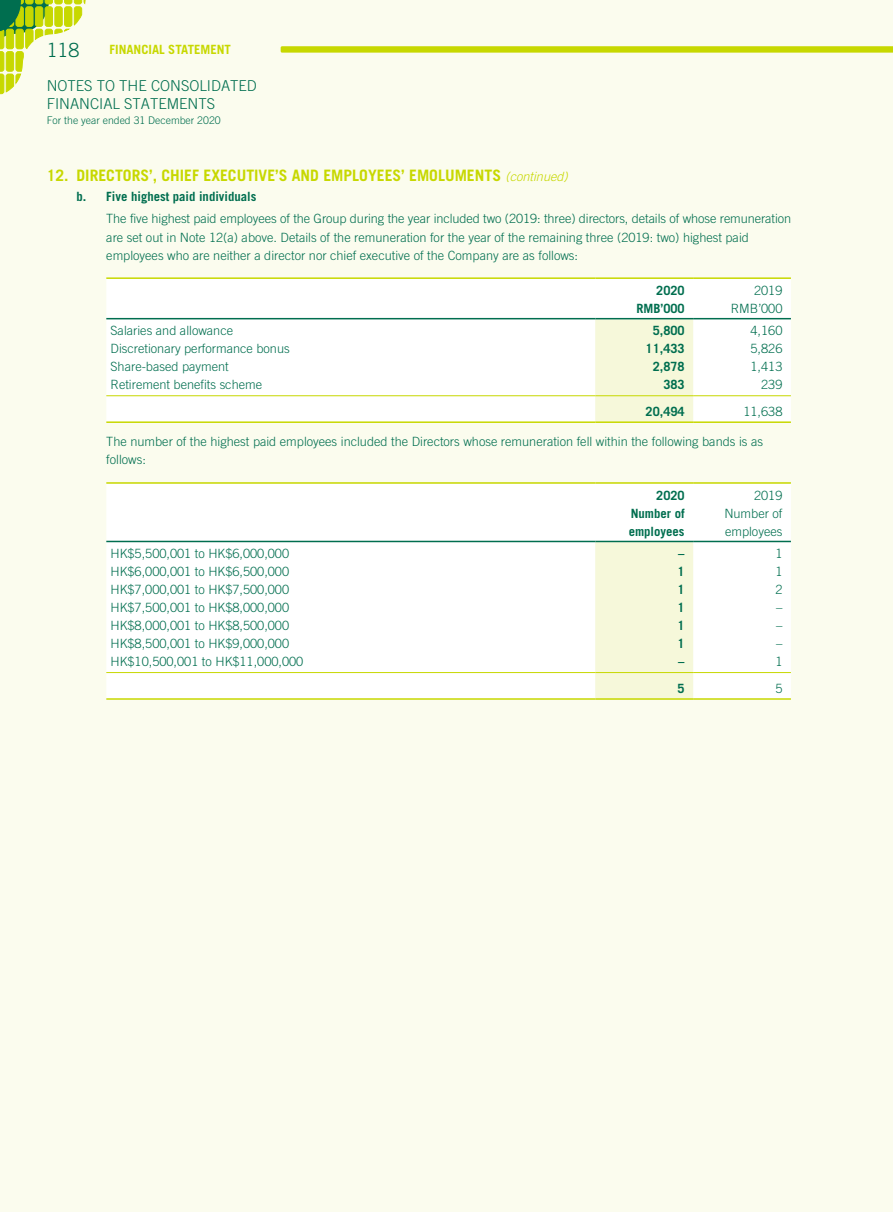
<style>
.page{position:relative;width:893px;height:1212px;background:#fbfcee}
.page>*{position:absolute;margin:0;border:0;box-sizing:border-box;transform-origin:0 0}
.t1{font:300 19.5px "Trade Gothic LT Std";color:#006e4f}
.t2{font:700 15.75px "Trade Gothic LT Std";color:#c7d800}
.t3{font:300 15px/18px "Trade Gothic LT Std";color:#006e4f}
.t4{font:300 12.75px/18px "Trade Gothic LT Std";color:#006e4f}
.t5{font:700 12.75px "Trade Gothic LT Std";color:#006e4f}
.t6{font:700 12.75px "Trade Gothic LT Std";color:#c7d800}
.t7{font:300 10.5px "Trade Gothic LT Std";color:#006e4f}
.s1{font-weight:300;font-style:italic;font-size:12.75px}
</style>
<div class="page">
<svg style="left:281px;top:46px;width:612px;height:7px;background:#cbdb14"></svg>
<svg style="left:0;top:0;width:86px;height:95px"></svg>
<div style="left:106px;top:279px;width:685px;height:142px;background:#fff"></div>
<div style="left:595px;top:319px;width:98px;height:102px;background:#f6f8da"></div>
<hr style="left:106px;top:277px;width:489px;height:2px;background:#c7d800">
<hr style="left:595px;top:277px;width:98px;height:2px;background:#c7d800">
<hr style="left:693px;top:277px;width:98px;height:2px;background:#c7d800">
<hr style="left:106px;top:318px;width:489px;height:1px;background:#006e4f">
<hr style="left:595px;top:318px;width:98px;height:1px;background:#006e4f">
<hr style="left:693px;top:318px;width:98px;height:1px;background:#006e4f">
<hr style="left:106px;top:395px;width:489px;height:1px;background:#c7d800">
<hr style="left:595px;top:395px;width:98px;height:1px;background:#c7d800">
<hr style="left:693px;top:395px;width:98px;height:1px;background:#c7d800">
<hr style="left:106px;top:421px;width:489px;height:2px;background:#c7d800">
<hr style="left:595px;top:421px;width:98px;height:2px;background:#c7d800">
<hr style="left:693px;top:421px;width:98px;height:2px;background:#c7d800">
<div style="left:106px;top:484px;width:685px;height:214px;background:#fff"></div>
<div style="left:595px;top:542px;width:98px;height:156px;background:#f6f8da"></div>
<hr style="left:106px;top:482px;width:489px;height:2px;background:#c7d800">
<hr style="left:595px;top:482px;width:98px;height:2px;background:#c7d800">
<hr style="left:693px;top:482px;width:98px;height:2px;background:#c7d800">
<hr style="left:106px;top:541px;width:489px;height:1px;background:#006e4f">
<hr style="left:595px;top:541px;width:98px;height:1px;background:#006e4f">
<hr style="left:693px;top:541px;width:98px;height:1px;background:#006e4f">
<hr style="left:106px;top:672px;width:489px;height:1px;background:#c7d800">
<hr style="left:595px;top:672px;width:98px;height:1px;background:#c7d800">
<hr style="left:693px;top:672px;width:98px;height:1px;background:#c7d800">
<hr style="left:106px;top:698px;width:489px;height:2px;background:#c7d800">
<hr style="left:595px;top:698px;width:98px;height:2px;background:#c7d800">
<hr style="left:693px;top:698px;width:98px;height:2px;background:#c7d800">
<h1 class="t1" style="left:47px;top:38px;width:34px">118</h1>
<p class="t6" style="left:109px;top:42px;width:123px">FINANCIAL STATEMENT</p>
<p class="t3" style="left:47px;top:77px;width:212px">NOTES TO THE CONSOLIDATED<br>FINANCIAL STATEMENTS</p>
<p class="t7" style="left:47px;top:114px;width:175px">For the year ended 31 December 2020</p>
<p class="t2" style="left:47px;top:166px;width:522px">12. DIRECTORS’, CHIEF EXECUTIVE’S AND EMPLOYEES’ EMOLUMENTS <span class="s1">(continued)</span></p>
<p class="t5" style="left:77px;top:189px;width:181px">b. Five highest paid individuals</p>
<p class="t4" style="left:106px;top:210px;width:686px">The five highest paid employees of the Group during the year included two (2019: three) directors, details of whose remuneration are set out in Note 12(a) above. Details of the remuneration for the year of the remaining three (2019: two) highest paid employees who are neither a director nor chief executive of the Company are as follows:</p>
<p class="t5" style="left:656px;top:282px;width:30px">2020</p>
<p class="t4" style="left:754px;top:281px;width:30px">2019</p>
<p class="t5" style="left:636px;top:300px;width:50px">RMB’000</p>
<p class="t4" style="left:731px;top:299px;width:53px">RMB’000</p>
<p class="t4" style="left:111px;top:322px;width:124px">Salaries and allowance</p>
<p class="t5" style="left:653px;top:323px;width:33px">5,800</p>
<p class="t4" style="left:750px;top:322px;width:33px">4,160</p>
<p class="t4" style="left:111px;top:340px;width:181px">Discretionary performance bonus</p>
<p class="t5" style="left:646px;top:341px;width:40px">11,433</p>
<p class="t4" style="left:750px;top:340px;width:33px">5,826</p>
<p class="t4" style="left:111px;top:358px;width:120px">Share-based payment</p>
<p class="t5" style="left:653px;top:359px;width:33px">2,878</p>
<p class="t4" style="left:750px;top:358px;width:33px">1,413</p>
<p class="t4" style="left:111px;top:376px;width:153px">Retirement benefits scheme</p>
<p class="t5" style="left:663px;top:377px;width:23px">383</p>
<p class="t4" style="left:761px;top:376px;width:23px">239</p>
<p class="t5" style="left:646px;top:404px;width:40px">20,494</p>
<p class="t4" style="left:743px;top:403px;width:40px">11,638</p>
<p class="t4" style="left:106px;top:433px;width:658px">The number of the highest paid employees included the Directors whose remuneration fell within the following bands is as follows:</p>
<p class="t5" style="left:656px;top:487px;width:30px">2020</p>
<p class="t4" style="left:754px;top:486px;width:30px">2019</p>
<p class="t5" style="left:631px;top:505px;width:55px">Number of</p>
<p class="t4" style="left:724px;top:504px;width:60px">Number of</p>
<p class="t5" style="left:629px;top:523px;width:57px">employees</p>
<p class="t4" style="left:725px;top:522px;width:59px">employees</p>
<p class="t4" style="left:111px;top:544px;width:180px">HK$5,500,001 to HK$6,000,000</p>
<p class="t5" style="left:678px;top:546px;width:8px">–</p>
<p class="t4" style="left:775px;top:544px;width:9px">1</p>
<p class="t4" style="left:111px;top:562px;width:180px">HK$6,000,001 to HK$6,500,000</p>
<p class="t5" style="left:677px;top:564px;width:9px">1</p>
<p class="t4" style="left:775px;top:562px;width:9px">1</p>
<p class="t4" style="left:111px;top:580px;width:180px">HK$7,000,001 to HK$7,500,000</p>
<p class="t5" style="left:677px;top:582px;width:9px">1</p>
<p class="t4" style="left:775px;top:580px;width:9px">2</p>
<p class="t4" style="left:111px;top:598px;width:180px">HK$7,500,001 to HK$8,000,000</p>
<p class="t5" style="left:677px;top:600px;width:9px">1</p>
<p class="t4" style="left:776px;top:598px;width:8px">–</p>
<p class="t4" style="left:111px;top:616px;width:180px">HK$8,000,001 to HK$8,500,000</p>
<p class="t5" style="left:677px;top:618px;width:9px">1</p>
<p class="t4" style="left:776px;top:616px;width:8px">–</p>
<p class="t4" style="left:111px;top:634px;width:180px">HK$8,500,001 to HK$9,000,000</p>
<p class="t5" style="left:677px;top:636px;width:9px">1</p>
<p class="t4" style="left:776px;top:634px;width:8px">–</p>
<p class="t4" style="left:111px;top:652px;width:194px">HK$10,500,001 to HK$11,000,000</p>
<p class="t5" style="left:678px;top:654px;width:8px">–</p>
<p class="t4" style="left:775px;top:652px;width:9px">1</p>
<p class="t5" style="left:677px;top:681px;width:9px">5</p>
<p class="t4" style="left:775px;top:679px;width:9px">5</p>
</div>
